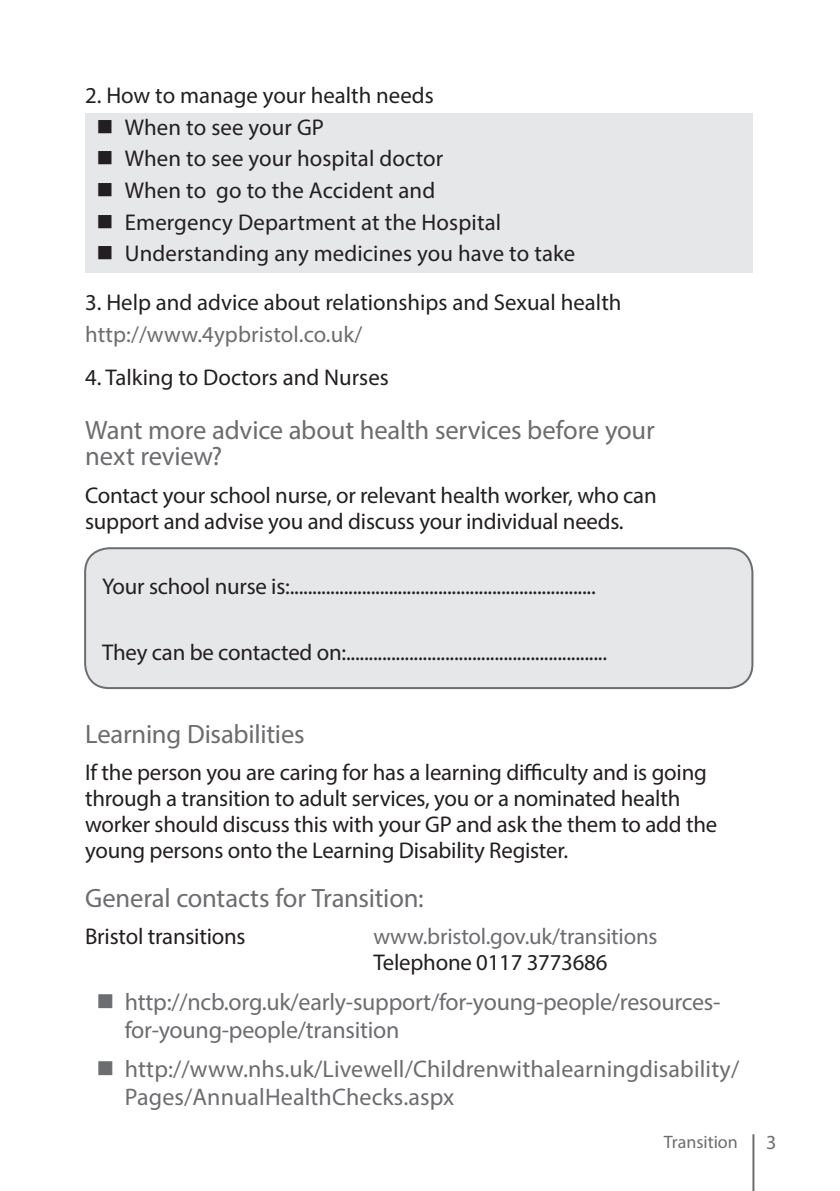
<style>
.page{position:relative;width:840px;height:1191px;background:#fff}
.page>*{position:absolute;margin:0;border:0;box-sizing:border-box;transform-origin:0 0}
.Body_copy{font:26.6px/26px "Myriad Pro";letter-spacing:-.01em;color:#6c6d70}
.t1{font:24px/28px "Myriad Pro";color:#6c6d70}
.Body_copy-2{font:22.8px/26px "Myriad Pro";letter-spacing:-.01em;color:#231f20}
.Body_copy-3{font:22.8px "Myriad Pro";letter-spacing:-.005em;color:#6c6d70}
.t2{font:20px "Myriad Pro";color:#6c6d70}
.t3{font:18px "Myriad Pro";color:#6c6d70}
</style>
<div class="page">
<div style="left:85px;top:548px;width:667px;height:140px;background:#e6e7e9;border-radius:24px"></div>
<div style="left:84px;top:547px;width:669px;height:142px;border:2px solid #6c6d70;border-radius:24px"></div>
<div style="left:85px;top:113px;width:667px;height:160px;background:#e6e7e9"></div>
<hr style="left:752px;top:1134px;width:2px;height:57px;background:#6c6d70">
<p class="Body_copy-2" style="left:85px;top:82px;width:350px">2. How to manage your health needs</p>
<p class="Body_copy-2" style="left:96px;top:114px;width:229px">■ When to see your GP</p>
<p class="Body_copy-2" style="left:96px;top:145px;width:348px">■ When to see your hospital doctor</p>
<p class="Body_copy-2" style="left:96px;top:177px;width:340px">■ When to go to the Accident and</p>
<p class="Body_copy-2" style="left:96px;top:209px;width:406px">■ Emergency Department at the Hospital</p>
<p class="Body_copy-2" style="left:96px;top:240px;width:480px">■ Understanding any medicines you have to take</p>
<p class="Body_copy-2" style="left:85px;top:289px;width:537px">3. Help and advice about relationships and Sexual health</p>
<p class="Body_copy-3" style="left:85px;top:320px;width:278px">http://www.4ypbristol.co.uk/</p>
<p class="Body_copy-2" style="left:85px;top:364px;width:305px">4. Talking to Doctors and Nurses</p>
<p class="Body_copy" style="left:85px;top:417px;width:570px">Want more advice about health services before your next review?</p>
<p class="Body_copy-2" style="left:85px;top:481px;width:572px">Contact your school nurse, or relevant health worker, who can support and advise you and discuss your individual needs.</p>
<p class="Body_copy-2" style="left:102px;top:573px;width:495px">Your school nurse is:....................................................................</p>
<p class="Body_copy-2" style="left:102px;top:639px;width:506px">They can be contacted on:..........................................................</p>
<p class="Body_copy" style="left:85px;top:720px;width:221px">Learning Disabilities</p>
<p class="Body_copy-2" style="left:85px;top:759px;width:633px">If the person you are caring for has a learning difficulty and is going through a transition to adult services, you or a nominated health worker should discuss this with your GP and ask the them to add the young persons onto the Learning Disability Register.</p>
<p class="Body_copy" style="left:85px;top:884px;width:340px">General contacts for Transition:</p>
<p class="Body_copy-2" style="left:85px;top:923px;width:162px">Bristol transitions</p>
<p class="Body_copy-3" style="left:373px;top:922px;width:285px">www.bristol.gov.uk/transitions</p>
<p class="Body_copy-2" style="left:373px;top:949px;width:235px">Telephone 0117 3773686</p>
<p class="t1" style="left:125px;top:987px;width:597px;text-indent:-28px">■ http://ncb.org.uk/early-support/for-young-people/resources&shy;for-young-people/transition</p>
<p class="t1" style="left:125px;top:1054px;width:615px;text-indent:-28px">■ http://www.nhs.uk/Livewell/Childrenwithalearningdisability/<br>Pages/AnnualHealthChecks.aspx</p>
<p class="t3" style="left:663px;top:1130px;width:75px">Transition</p>
<p class="t2" style="left:765px;top:1130px;width:12px">3</p>
</div>
